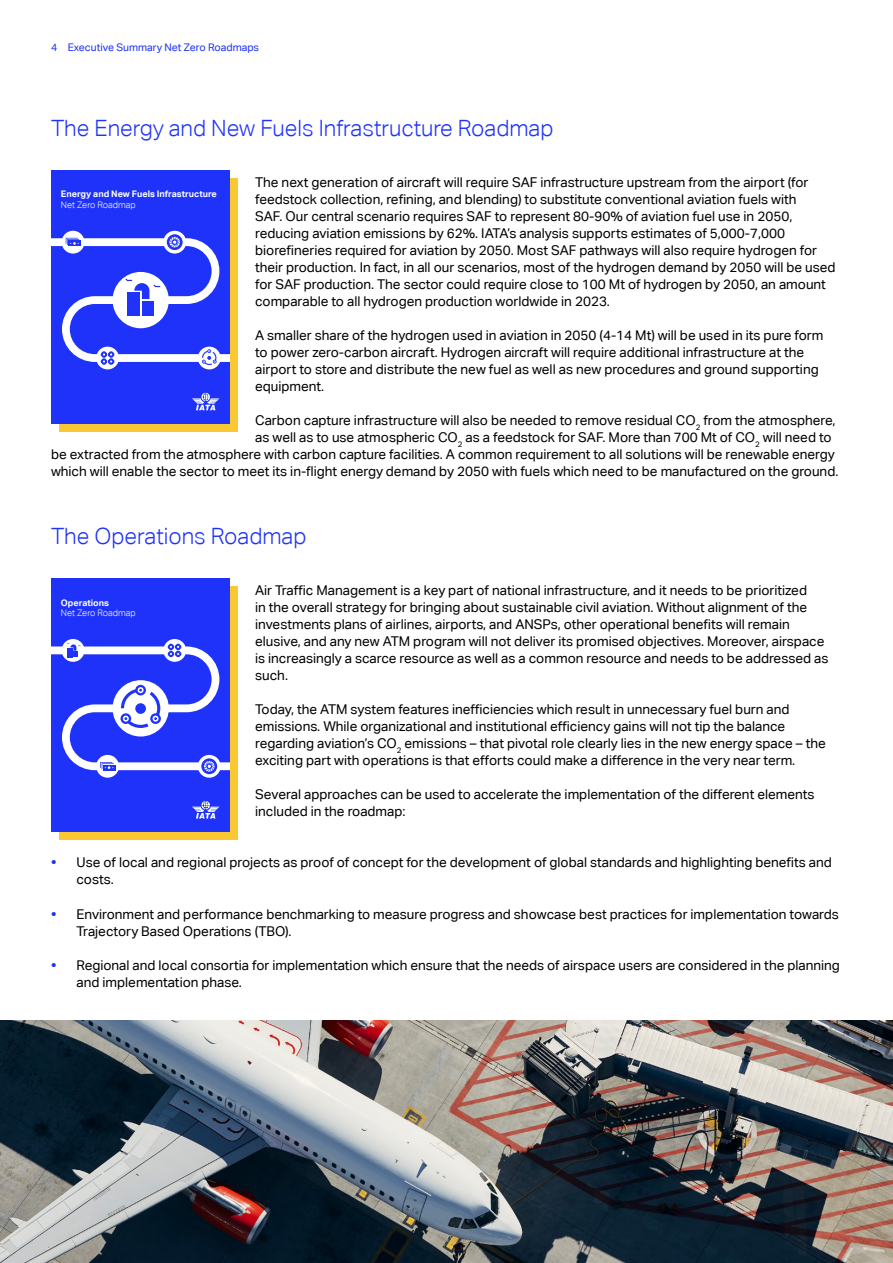
<style>
.page{position:relative;width:893px;height:1263px;background:#fff}
.page>*{position:absolute;margin:0;border:0;box-sizing:border-box;transform-origin:0 0}
.t1{font:300 22.5px "Aktiv Grotesk";color:#1e32fa}
.t2{font:13.5px/17px "Aktiv Grotesk";color:#000}
.t3{font:10.5px "Aktiv Grotesk";color:#1e32fa}
.t4{font:700 9px "Aktiv Grotesk";color:#fff}
.t5{font:300 9px "Aktiv Grotesk";color:#fff}
.s1{font-weight:700;color:#1e32fa}
</style>
<div class="page">
<div style="left:59px;top:178px;width:179px;height:254px;background:#fac832"></div>
<div style="left:59px;top:587px;width:179px;height:253px;background:#fac832"></div>
<div style="left:51px;top:170px;width:179px;height:253px;background:#1e32fa"></div>
<svg style="left:192px;top:393px;width:27px;height:17px"></svg>
<div style="left:62px;top:231px;width:22px;height:23px;background:#fff;border-radius:50%"></div>
<div style="left:163px;top:231px;width:23px;height:23px;background:#fff;border-radius:50%"></div>
<div style="left:96px;top:347px;width:23px;height:22px;background:#fff;border-radius:50%"></div>
<div style="left:198px;top:347px;width:23px;height:22px;background:#fff;border-radius:50%"></div>
<svg style="left:51px;top:234px;width:179px;height:131px"></svg>
<div style="left:51px;top:578px;width:179px;height:253px;background:#1e32fa"></div>
<svg style="left:192px;top:801px;width:27px;height:17px"></svg>
<div style="left:62px;top:639px;width:22px;height:23px;background:#fff;border-radius:50%"></div>
<div style="left:163px;top:639px;width:23px;height:23px;background:#fff;border-radius:50%"></div>
<svg style="left:96px;top:755px;width:23px;height:23px"></svg>
<svg style="left:198px;top:755px;width:23px;height:23px"></svg>
<svg style="left:51px;top:643px;width:179px;height:131px"></svg>
<img style="left:0;top:1020px;width:893px;height:243px">
<p class="t3" style="left:51px;top:41px;width:210px">4 Executive Summary Net Zero Roadmaps</p>
<h1 class="t1" style="left:51px;top:115px;width:504px">The Energy and New Fuels Infrastructure Roadmap</h1>
<p class="t2" style="left:255px;top:174px;width:582px">The next generation of aircraft will require SAF infrastructure upstream from the airport (for feedstock collection, refining, and blending) to substitute conventional aviation fuels with<br>SAF. Our central scenario requires SAF to represent 80-90% of aviation fuel use in 2050, reducing aviation emissions by 62%. IATA’s analysis supports estimates of 5,000-7,000 biorefineries required for aviation by 2050. Most SAF pathways will also require hydrogen for their production. In fact, in all our scenarios, most of the hydrogen demand by 2050 will be used for SAF production. The sector could require close to 100 Mt of hydrogen by 2050, an amount comparable to all hydrogen production worldwide in 2023.</p>
<p class="t2" style="left:255px;top:327px;width:570px">A smaller share of the hydrogen used in aviation in 2050 (4-14 Mt) will be used in its pure form to power zero-carbon aircraft. Hydrogen aircraft will require additional infrastructure at the airport to store and distribute the new fuel as well as new procedures and ground supporting equipment.</p>
<p class="t2" style="left:255px;top:412px;width:582px">Carbon capture infrastructure will also be needed to remove residual CO<sub>2</sub> from the atmosphere,</p>
<p class="t2" style="left:255px;top:429px;width:578px">as well as to use atmospheric CO<sub>2</sub> as a feedstock for SAF. More than 700 Mt of CO<sub>2</sub> will need to</p>
<p class="t2" style="left:51px;top:446px;width:785px">be extracted from the atmosphere with carbon capture facilities. A common requirement to all solutions will be renewable energy</p>
<p class="t2" style="left:51px;top:463px;width:789px">which will enable the sector to meet its in-flight energy demand by 2050 with fuels which need to be manufactured on the ground.</p>
<p class="t4" style="left:61px;top:189px;width:158px">Energy and New Fuels Infrastructure</p>
<p class="t5" style="left:61px;top:199px;width:76px">Net Zero Roadmap</p>
<h1 class="t1" style="left:51px;top:523px;width:257px">The Operations Roadmap</h1>
<p class="t2" style="left:255px;top:582px;width:575px">Air Traffic Management is a key part of national infrastructure, and it needs to be prioritized<br>in the overall strategy for bringing about sustainable civil aviation. Without alignment of the investments plans of airlines, airports, and ANSPs, other operational benefits will remain elusive, and any new ATM program will not deliver its promised objectives. Moreover, airspace is increasingly a scarce resource as well as a common resource and needs to be addressed as such.</p>
<p class="t2" style="left:255px;top:701px;width:572px">Today, the ATM system features inefficiencies which result in unnecessary fuel burn and emissions. While organizational and institutional efficiency gains will not tip the balance regarding aviation’s CO<sub>2</sub> emissions – that pivotal role clearly lies in the new energy space – the exciting part with operations is that efforts could make a difference in the very near term.</p>
<p class="t2" style="left:255px;top:786px;width:561px">Several approaches can be used to accelerate the implementation of the different elements included in the roadmap:</p>
<p class="t2" style="left:77px;top:854px;width:757px;text-indent:-26px"><span class="s1">•</span> Use of local and regional projects as proof of concept for the development of global standards and highlighting benefits and costs.</p>
<p class="t2" style="left:77px;top:905px;width:764px;text-indent:-26px"><span class="s1">•</span> Environment and performance benchmarking to measure progress and showcase best practices for implementation towards<br>Trajectory Based Operations (TBO).</p>
<p class="t2" style="left:77px;top:956px;width:765px;text-indent:-26px"><span class="s1">•</span> Regional and local consortia for implementation which ensure that the needs of airspace users are considered in the planning and implementation phase.</p>
<p class="t4" style="left:61px;top:597px;width:50px">Operations</p>
<p class="t5" style="left:61px;top:607px;width:76px">Net Zero Roadmap</p>
</div>
